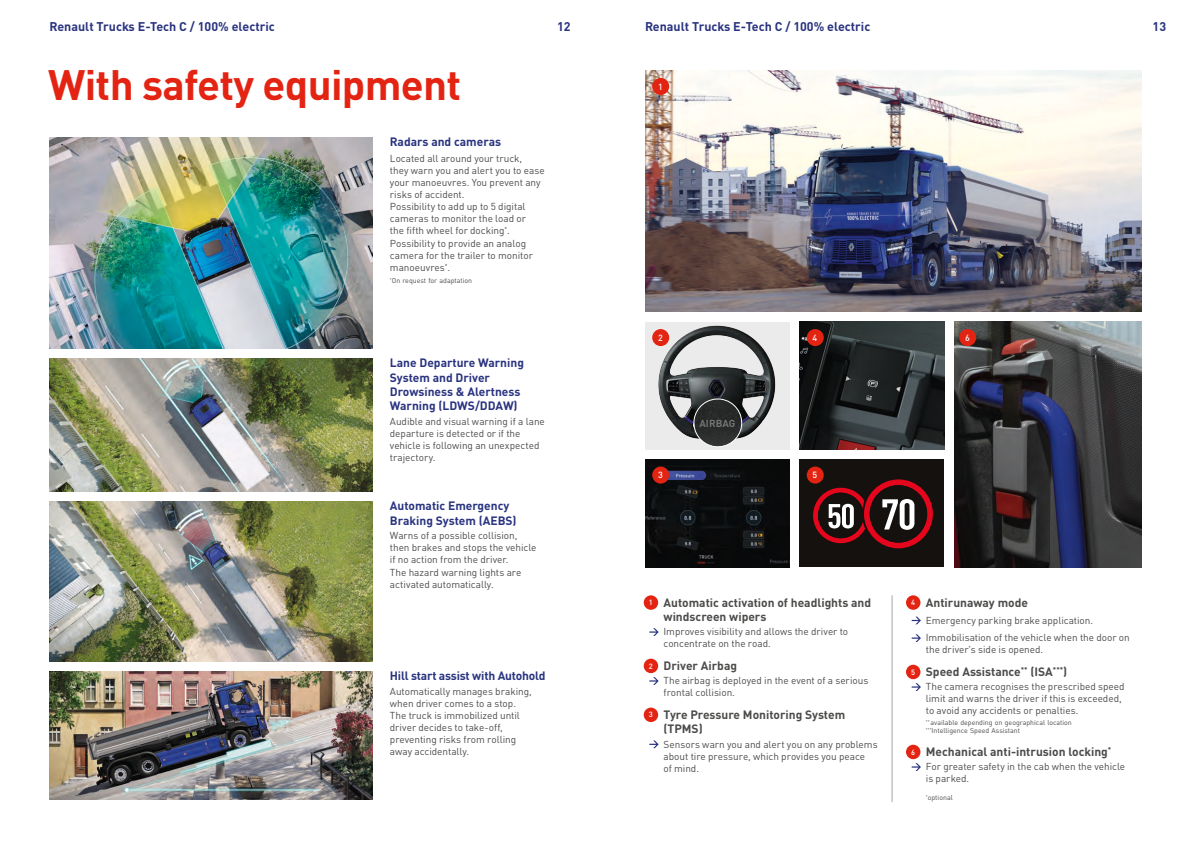
<style>
.page{position:relative;width:1191px;height:842px;background:#fff}
.page>*{position:absolute;margin:0;border:0;box-sizing:border-box;transform-origin:0 0}
.C42_BOLD_FG_RED_bdc{font:700 42px "DIN Pro";letter-spacing:-.015em;color:#e42413}
.t1{font:700 12.5px "DIN Pro";color:#29337f}
.C12_BOLD_FG_432_bdc_All_NEW{font:700 12px/14.4px "DIN Pro";color:#4b4b4a}
.C12_BOLD_FG_BLEU_bdc_All_NEW{font:700 12px/14.4px "DIN Pro";color:#29337f}
.C12_BOLD_FG_432_bdc_All_NEW-2{font:700 10.3px "DIN Pro";color:#757574}
.C10_TXT_REGULAR_FG_G432_bdc_All_NEW{font:10px/12px "DIN Pro";letter-spacing:-.005em;color:#4b4b4a}
.t2{font:500 8.9px "DIN Pro";color:#fff}
.t3{font:500 7.5px "DIN Pro";color:#fff}
.C7_REGULAR_FG_432_bdc_Auto{font:7px "DIN Pro";color:#4b4b4a}
</style>
<div class="page">
<img style="left:799px;top:322px;width:145px;height:127px">
<img style="left:645px;top:322px;width:144px;height:126px">
<img style="left:50px;top:137px;width:322px;height:212px">
<img style="left:645px;top:71px;width:496px;height:241px">
<div style="left:652px;top:78px;width:17px;height:17px;background:#e42413;border-radius:50%"></div>
<img style="left:50px;top:672px;width:322px;height:127px">
<img style="left:50px;top:359px;width:322px;height:133px">
<img style="left:50px;top:502px;width:322px;height:160px">
<svg style="left:691px;top:396px;width:53px;height:52px"></svg>
<div style="left:799px;top:459px;width:145px;height:108px;background:#14110e"></div>
<svg style="left:813px;top:476px;width:120px;height:73px"></svg>
<img style="left:954px;top:322px;width:187px;height:245px">
<div style="left:806px;top:329px;width:17px;height:17px;background:#e42413;border-radius:50%"></div>
<div style="left:959px;top:329px;width:17px;height:17px;background:#e42413;border-radius:50%"></div>
<img style="left:645px;top:459px;width:144px;height:108px">
<div style="left:652px;top:467px;width:17px;height:17px;background:#e42413;border-radius:50%"></div>
<div style="left:652px;top:329px;width:17px;height:17px;background:#e42413;border-radius:50%"></div>
<div style="left:806px;top:467px;width:17px;height:17px;background:#e42413;border-radius:50%"></div>
<div style="left:643px;top:595px;width:15px;height:15px;background:#e42413;border-radius:50%"></div>
<svg style="left:649px;top:628px;width:9px;height:8px"></svg>
<div style="left:643px;top:659px;width:15px;height:14px;background:#e42413;border-radius:50%"></div>
<svg style="left:649px;top:677px;width:9px;height:8px"></svg>
<div style="left:643px;top:708px;width:15px;height:14px;background:#e42413;border-radius:50%"></div>
<svg style="left:649px;top:740px;width:9px;height:8px"></svg>
<div style="left:906px;top:595px;width:14px;height:15px;background:#e42413;border-radius:50%"></div>
<svg style="left:911px;top:617px;width:10px;height:7px"></svg>
<svg style="left:911px;top:634px;width:10px;height:8px"></svg>
<div style="left:906px;top:665px;width:14px;height:14px;background:#e42413;border-radius:50%"></div>
<svg style="left:911px;top:683px;width:10px;height:8px"></svg>
<div style="left:906px;top:745px;width:14px;height:14px;background:#e42413;border-radius:50%"></div>
<svg style="left:911px;top:763px;width:10px;height:8px"></svg>
<hr style="left:891px;top:595px;width:1px;height:207px;background:#a2a6a8">
<p class="t1" style="left:50px;top:16px;width:227px">Renault Trucks E-Tech C / 100% electric</p>
<p class="t1" style="left:557px;top:16px;width:15px">12</p>
<p class="t1" style="left:645px;top:16px;width:227px">Renault Trucks E-Tech C / 100% electric</p>
<p class="t1" style="left:1152px;top:16px;width:15px">13</p>
<p class="C42_BOLD_FG_RED_bdc" style="left:48px;top:50px;width:414px">With safety equipment</p>
<p class="C12_BOLD_FG_BLEU_bdc_All_NEW" style="left:390px;top:133px;width:113px">Radars and cameras</p>
<p class="C10_TXT_REGULAR_FG_G432_bdc_All_NEW" style="left:390px;top:151px;width:156px">Located all around your truck,<br>they warn you and alert you to ease your manoeuvres. You prevent any risks of accident.</p>
<p class="C10_TXT_REGULAR_FG_G432_bdc_All_NEW" style="left:390px;top:200px;width:138px;text-align:justify">Possibility to add up to 5 digital cameras to monitor the load or the fifth wheel for docking<sup>*</sup>.</p>
<p class="C10_TXT_REGULAR_FG_G432_bdc_All_NEW" style="left:390px;top:237px;width:144px">Possibility to provide an analog camera for the trailer to monitor manoeuvres<sup>*</sup>.</p>
<p class="C7_REGULAR_FG_432_bdc_Auto" style="left:390px;top:275px;width:84px"><sup>*</sup>On request for adaptation</p>
<p class="C12_BOLD_FG_BLEU_bdc_All_NEW" style="left:390px;top:354px;width:136px">Lane Departure Warning<br>System and Driver<br>Drowsiness &amp; Alertness<br>Warning (LDWS/DDAW)</p>
<p class="C10_TXT_REGULAR_FG_G432_bdc_All_NEW" style="left:390px;top:414px;width:156px">Audible and visual warning if a lane departure is detected or if the vehicle is following an unexpected trajectory.</p>
<p class="C12_BOLD_FG_BLEU_bdc_All_NEW" style="left:390px;top:497px;width:128px">Automatic Emergency<br>Braking System (AEBS)</p>
<p class="C10_TXT_REGULAR_FG_G432_bdc_All_NEW" style="left:390px;top:528px;width:148px">Warns of a possible collision, then brakes and stops the vehicle if no action from the driver.</p>
<p class="C10_TXT_REGULAR_FG_G432_bdc_All_NEW" style="left:390px;top:565px;width:133px">The hazard warning lights are activated automatically.</p>
<p class="C12_BOLD_FG_BLEU_bdc_All_NEW" style="left:390px;top:667px;width:157px">Hill start assist with Autohold</p>
<p class="C10_TXT_REGULAR_FG_G432_bdc_All_NEW" style="left:390px;top:684px;width:143px">Automatically manages braking, when driver comes to a stop.<br>The truck is immobilized until driver decides to take-off, preventing risks from rolling away accidentally.</p>
<p class="t2" style="left:658px;top:79px;width:6px">1</p>
<p class="t2" style="left:658px;top:330px;width:6px">2</p>
<p class="t2" style="left:658px;top:468px;width:6px">3</p>
<p class="C12_BOLD_FG_432_bdc_All_NEW-2" style="left:699px;top:415px;width:38px;rotate:-1deg">AIRBAG</p>
<p class="t2" style="left:812px;top:330px;width:6px">4</p>
<p class="t2" style="left:965px;top:330px;width:6px">6</p>
<p class="t2" style="left:812px;top:468px;width:6px">5</p>
<p class="t3" style="left:649px;top:596px;width:5px">1</p>
<p class="C12_BOLD_FG_432_bdc_All_NEW" style="left:663px;top:594px;width:209px">Automatic activation of headlights and windscreen wipers</p>
<p class="C10_TXT_REGULAR_FG_G432_bdc_All_NEW" style="left:663px;top:625px;width:186px">Improves visibility and allows the driver to concentrate on the road.</p>
<p class="t3" style="left:649px;top:660px;width:5px">2</p>
<p class="C12_BOLD_FG_432_bdc_All_NEW" style="left:663px;top:657px;width:75px">Driver Airbag</p>
<p class="C10_TXT_REGULAR_FG_G432_bdc_All_NEW" style="left:663px;top:674px;width:206px">The airbag is deployed in the event of a serious frontal collision.</p>
<p class="t3" style="left:649px;top:709px;width:5px">3</p>
<p class="C12_BOLD_FG_432_bdc_All_NEW" style="left:663px;top:706px;width:183px">Tyre Pressure Monitoring System (TPMS)</p>
<p class="C10_TXT_REGULAR_FG_G432_bdc_All_NEW" style="left:663px;top:737px;width:216px">Sensors warn you and alert you on any problems about tire pressure, which provides you peace<br>of mind.</p>
<p class="t3" style="left:911px;top:596px;width:5px">4</p>
<p class="C12_BOLD_FG_432_bdc_All_NEW" style="left:926px;top:594px;width:104px">Antirunaway mode</p>
<p class="C10_TXT_REGULAR_FG_G432_bdc_All_NEW" style="left:926px;top:613px;width:169px">Emergency parking brake application.</p>
<p class="C10_TXT_REGULAR_FG_G432_bdc_All_NEW" style="left:926px;top:631px;width:205px">Immobilisation of the vehicle when the door on the driver's side is opened.</p>
<p class="t3" style="left:911px;top:666px;width:5px">5</p>
<p class="C12_BOLD_FG_432_bdc_All_NEW" style="left:926px;top:663px;width:143px">Speed Assistance<sup>**</sup> (ISA<sup>***</sup>)</p>
<p class="C10_TXT_REGULAR_FG_G432_bdc_All_NEW" style="left:926px;top:680px;width:200px">The camera recognises the prescribed speed limit and warns the driver if this is exceeded, to avoid any accidents or penalties.</p>
<p class="C7_REGULAR_FG_432_bdc_Auto" style="left:926px;top:717px;width:147px"><sup>**</sup> available depending on geographical location</p>
<p class="C7_REGULAR_FG_432_bdc_Auto" style="left:926px;top:725px;width:96px"><sup>***</sup>Intelligence Speed Assistant</p>
<p class="t3" style="left:911px;top:746px;width:5px">6</p>
<p class="C12_BOLD_FG_432_bdc_All_NEW" style="left:926px;top:743px;width:187px">Mechanical anti-intrusion locking<sup>*</sup></p>
<p class="C10_TXT_REGULAR_FG_G432_bdc_All_NEW" style="left:926px;top:760px;width:201px">For greater safety in the cab when the vehicle is parked.</p>
<p class="C7_REGULAR_FG_432_bdc_Auto" style="left:926px;top:792px;width:28px"><sup>*</sup>optional</p>
</div>
